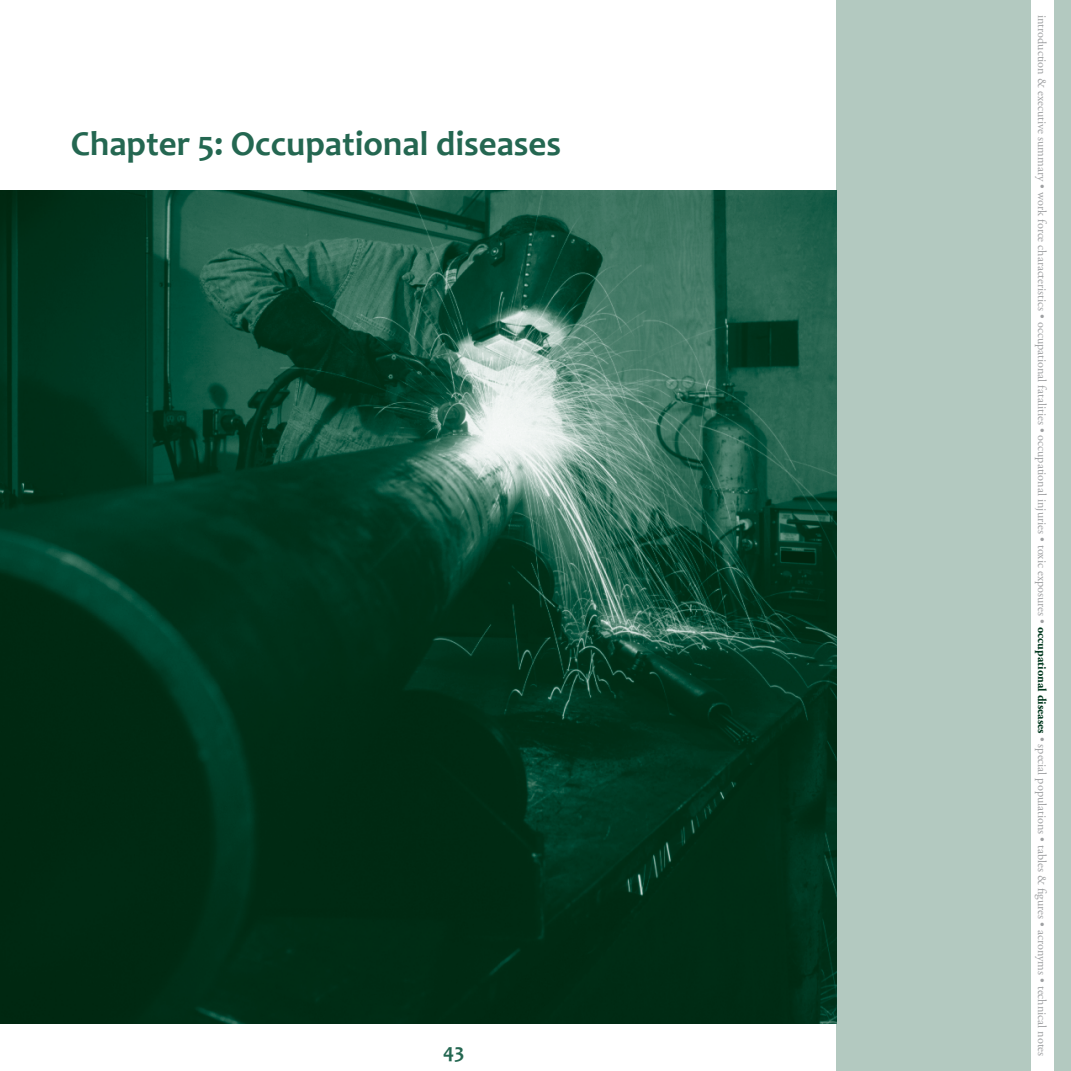
<style>
.page{position:relative;width:1071px;height:1071px;background:#fff}
.page>*{position:absolute;margin:0;border:0;box-sizing:border-box;transform-origin:0 0}
.t1{font:700 35px "Candara";color:#246751}
.t2{font:700 21px "Candara";color:#246751}
.t3{font:12.25px "Adobe Garamond Pro";color:#9ea0a2}
.t4{font:12.25px "Adobe Garamond Pro";color:#636466}
.s1{font-weight:700;color:#00381e}
.s2{font-weight:600;color:#00381e}
.s3{color:#231f20}
</style>
<div class="page">
<div style="left:837px;top:0;width:234px;height:1071px;background:#b3c9c0"></div>
<div style="left:1031px;top:0;width:23px;height:1071px;background:#fff"></div>
<img style="left:0;top:191px;width:837px;height:833px">
<h1 class="t1" style="left:71px;top:123px;width:492px">Chapter 5: Occupational diseases</h1>
<h2 class="t2" style="left:443px;top:1039px;width:23px">43</h2>
<p class="t3" style="left:1049px;top:15px;width:1043px;rotate:90deg">introduction &amp; executive summary • work force characteristics • occupational fatalities • occupational injuries • toxic exposures • <span class="s1">occupational diseases</span> • special populations • tables &amp; figures • acronyms • technical notes</p>
<p class="t4" style="left:1048px;top:17px;width:687px;rotate:90deg"><span class="s2">introduction &amp; executive summary</span> <span class="s3">•</span> work force characteristics • o cupational fatal ties • o cupational injuries • toxic exposures • o cupational d</p>
</div>
